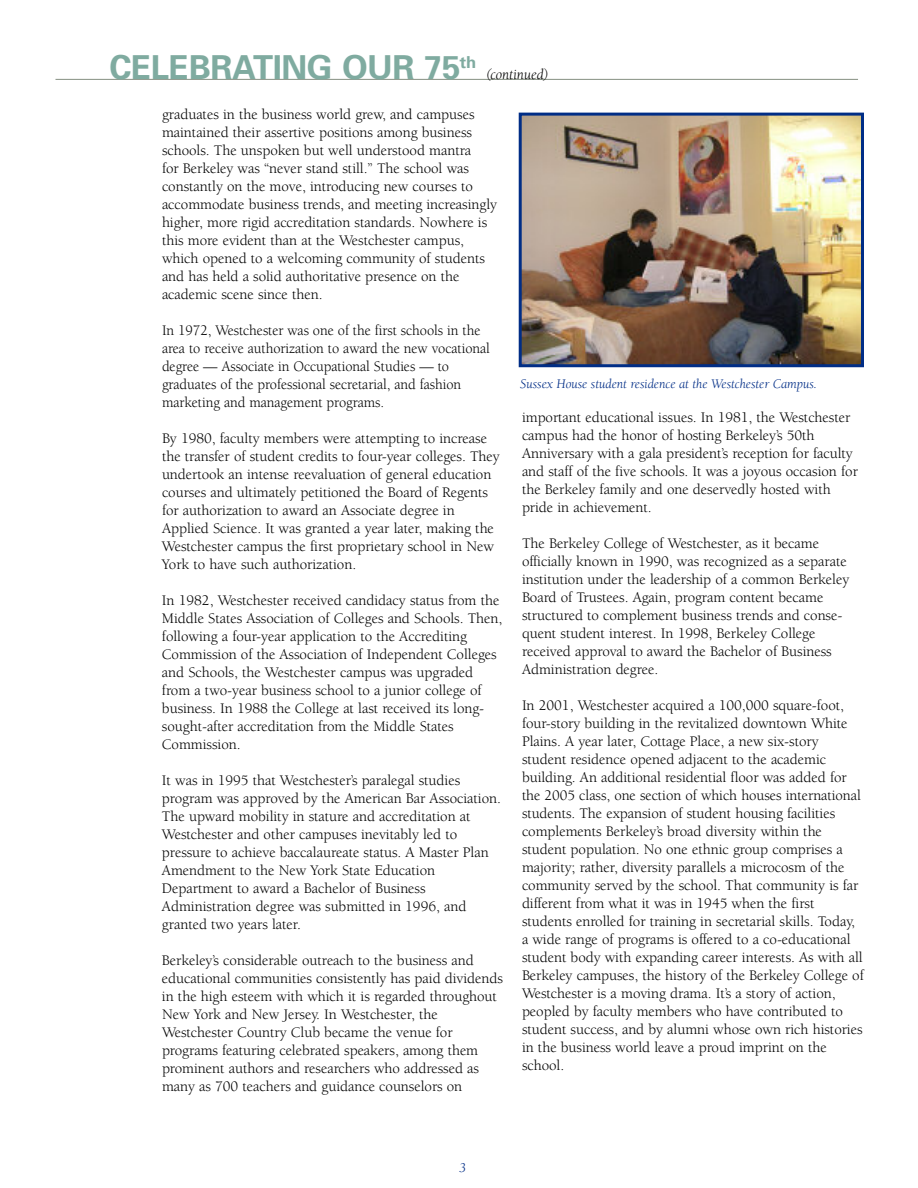
<style>
.page{position:relative;width:918px;height:1188px;background:#fff}
.page>*{position:absolute;margin:0;border:0;box-sizing:border-box;transform-origin:0 0}
.t1{font:700 33px "Univers";letter-spacing:-.01em;color:#7faba0}
.t2{font:15px/18px "Berkeley";letter-spacing:-.005em;color:#000}
.t3{font:15px/18px "Berkeley";letter-spacing:-.005em;color:#000;scale:.96 1}
.t4{font:italic 15px "Berkeley";letter-spacing:-.005em;color:#000}
.t5{font:italic 13.5px "Berkeley";letter-spacing:-.005em;color:#002d86}
</style>
<div class="page">
<hr style="left:56px;top:79px;width:802px;height:1px;background:#858f82">
<img style="left:523px;top:117px;width:337px;height:246px">
<div style="left:519px;top:113px;width:345px;height:254px;border:3px solid #002d86"></div>
<h1 class="t1" style="left:110px;top:55px;width:368px">CELEBRATING OUR 75<sup>th</sup></h1>
<p class="t4" style="left:486px;top:69px;width:64px">(continued)</p>
<p class="t2" style="left:162px;top:106px;width:337px">graduates in the business world grew, and campuses maintained their assertive positions among business schools. The unspoken but well understood mantra<br>for Berkeley was “never stand still.” The school was constantly on the move, introducing new courses to accommodate business trends, and meeting increasingly higher, more rigid accreditation standards. Nowhere is this more evident than at the Westchester campus, which opened to a welcoming community of students and has held a solid authoritative presence on the academic scene since then.</p>
<p class="t3" style="left:162px;top:322px;width:343px">In 1972, Westchester was one of the first schools in the area to receive authorization to award the new vocational degree — Associate in Occupational Studies — to graduates of the professional secretarial, and fashion marketing and management programs.</p>
<p class="t2" style="left:162px;top:430px;width:339px">By 1980, faculty members were attempting to increase the transfer of student credits to four-year colleges. They undertook an intense reevaluation of general education courses and ultimately petitioned the Board of Regents for authorization to award an Associate degree in Applied Science. It was granted a year later, making the Westchester campus the first proprietary school in New York to have such authorization.</p>
<p class="t2" style="left:162px;top:592px;width:342px">In 1982, Westchester received candidacy status from the Middle States Association of Colleges and Schools. Then, following a four-year application to the Accrediting Commission of the Association of Independent Colleges and Schools, the Westchester campus was upgraded from a two-year business school to a junior college of business. In 1988 the College at last received its long&shy;sought-after accreditation from the Middle States Commission.</p>
<p class="t2" style="left:162px;top:772px;width:341px">It was in 1995 that Westchester’s paralegal studies program was approved by the American Bar Association.<br>The upward mobility in stature and accreditation at Westchester and other campuses inevitably led to pressure to achieve baccalaureate status. A Master Plan Amendment to the New York State Education Department to award a Bachelor of Business Administration degree was submitted in 1996, and granted two years later.</p>
<p class="t2" style="left:162px;top:952px;width:343px">Berkeley’s considerable outreach to the business and educational communities consistently has paid dividends in the high esteem with which it is regarded throughout New York and New Jersey. In Westchester, the Westchester Country Club became the venue for programs featuring celebrated speakers, among them prominent authors and researchers who addressed as many as 700 teachers and guidance counselors on</p>
<p class="t5" style="left:520px;top:379px;width:298px">Sussex House student residence at the Westchester Campus.</p>
<p class="t2" style="left:522px;top:410px;width:337px">important educational issues. In 1981, the Westchester campus had the honor of hosting Berkeley’s 50th Anniversary with a gala president’s reception for faculty and staff of the five schools. It was a joyous occasion for the Berkeley family and one deservedly hosted with pride in achievement.</p>
<p class="t2" style="left:522px;top:536px;width:329px">The Berkeley College of Westchester, as it became officially known in 1990, was recognized as a separate institution under the leadership of a common Berkeley Board of Trustees. Again, program content became structured to complement business trends and conse&shy;quent student interest. In 1998, Berkeley College received approval to award the Bachelor of Business Administration degree.</p>
<p class="t2" style="left:522px;top:698px;width:343px">In 2001, Westchester acquired a 100,000 square-foot, four-story building in the revitalized downtown White Plains. A year later, Cottage Place, a new six-story student residence opened adjacent to the academic building. An additional residential floor was added for the 2005 class, one section of which houses international students. The expansion of student housing facilities complements Berkeley’s broad diversity within the student population. No one ethnic group comprises a majority; rather, diversity parallels a microcosm of the community served by the school. That community is far different from what it was in 1945 when the first students enrolled for training in secretarial skills. Today, a wide range of programs is offered to a co-educational student body with expanding career interests. As with all Berkeley campuses, the history of the Berkeley College of Westchester is a moving drama. It’s a story of action, peopled by faculty members who have contributed to student success, and by alumni whose own rich histories in the business world leave a proud imprint on the school.</p>
<p class="t5" style="left:460px;top:1162px;width:8px">3</p>
</div>
